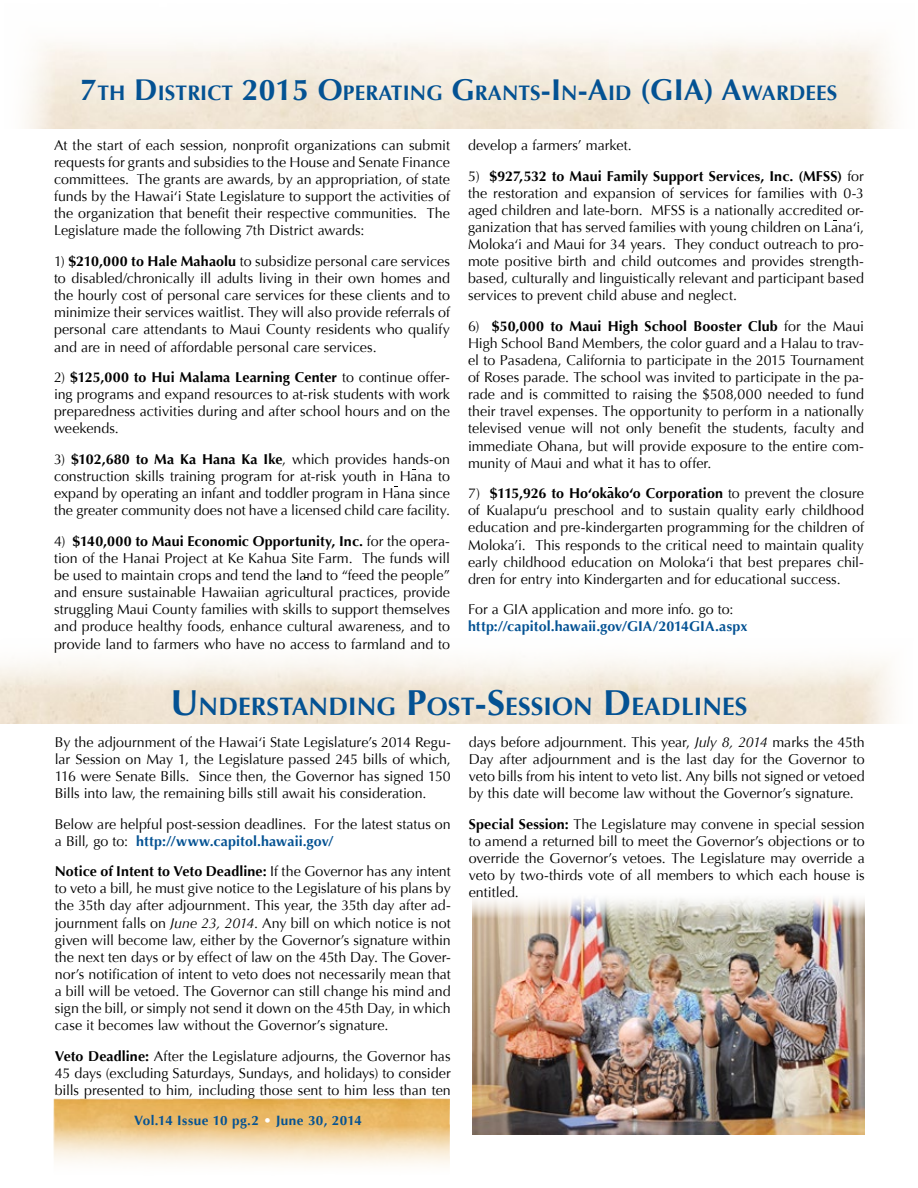
<style>
.page{position:relative;width:918px;height:1188px;background:#fff}
.page>*{position:absolute;margin:0;border:0;box-sizing:border-box;transform-origin:0 0}
.t1{font:700 25.2px "Optima";letter-spacing:.005em;color:#045293}
.t2{font:700 21px "Optima";letter-spacing:.005em;color:#045293}
.t3{font:14.25px/17.1px "Optima";color:#000;text-align:justify}
.t4{font:700 14.25px "Optima";letter-spacing:.005em;color:#045293}
.t5{font:700 13.5px "Optima";letter-spacing:.03em;color:#045293}
.s1{font-size:30px}
.s2{font-weight:700}
.s3{font-size:36px}
.s4{font-weight:700;color:#045293}
.s5{font-style:italic}
.s6{color:#fff}
</style>
<div class="page">
<img style="left:472px;top:898px;width:393px;height:236px">
<img style="left:54px;top:1099px;width:396px;height:67px">
<h2 class="t2" style="left:81px;top:81px;width:758px"><span class="s1">7</span>TH <span class="s1">D</span> ISTRICT <span class="s1">2015 O</span>PERATI NG <span class="s1">G</span> RANTS<span class="s1">-I</span>N<span class="s1">-A</span>I D <span class="s1">(GIA) A</span>WARDEES</h2>
<p class="t3" style="left:54px;top:137px;width:398px">At the start of each session, nonprofit organizations can submit requests for grants and subsidies to the House and Senate Finance committees. The grants are awards, by an appropriation, of state funds by the Hawai‘i State Legislature to support the activities of the organization that benefit their respective communities. The Legislature made the following 7th District awards:</p>
<p class="t3" style="left:54px;top:253px;width:398px">1) <span class="s2">$210,000 to Hale Mahaolu</span> to subsidize personal care services to disabled/chronically ill adults living in their own homes and the hourly cost of personal care services for these clients and to minimize their services waitlist. They will also provide referrals of personal care attendants to Maui County residents who qualify and are in need of affordable personal care services.</p>
<p class="t3" style="left:54px;top:369px;width:398px">2) <span class="s2">$125,000 to Hui Malama Learning Center</span> to continue offer&shy;ing programs and expand resources to at-risk students with work preparedness activities during and after school hours and on the weekends.</p>
<p class="t3" style="left:54px;top:451px;width:398px">3) <span class="s2">$102,680 to Ma Ka Hana Ka Ike</span>, which provides hands-on construction skills training program for at-risk youth in Hana to expand by operating an infant and toddler program in Hana since the greater community does not have a licensed child care facility.</p>
<p class="t3" style="left:54px;top:533px;width:398px">4) <span class="s2">$140,000 to Maui Economic Opportunity, Inc.</span> for the opera&shy;tion of the Hanai Project at Ke Kahua Site Farm. The funds will be used to maintain crops and tend the land to “feed the people” and ensure sustainable Hawaiian agricultural practices, provide struggling Maui County families with skills to support themselves and produce healthy foods, enhance cultural awareness, and to provide land to farmers who have no access to farmland and to</p>
<p class="t3" style="left:468px;top:137px;width:165px">develop a farmers’ market.</p>
<p class="t3" style="left:468px;top:167px;width:398px">5) <span class="s2">$927,532 to Maui Family Support Services, Inc. (MFSS)</span> for the restoration and expansion of services for families with 0-3 aged children and late-born. MFSS is a nationally accredited or&shy;ganization that has served families with young children on Lana‘i, Moloka‘i and Maui for 34 years. They conduct outreach to pro&shy;mote positive birth and child outcomes and provides strength&shy;based, culturally and linguistically relevant and participant based services to prevent child abuse and neglect.</p>
<p class="t3" style="left:468px;top:318px;width:398px">6) <span class="s2">$50,000 to Maui High School Booster Club</span> for the Maui High School Band Members, the color guard and a Halau to trav&shy;el to Pasadena, California to participate in the 2015 Tournament of Roses parade. The school was invited to participate in the pa&shy;rade and is committed to raising the $508,000 needed to fund their travel expenses. The opportunity to perform in a nationally televised venue will not only benefit the students, faculty and immediate Ohana, but will provide exposure to the entire com&shy;munity of Maui and what it has to offer.</p>
<p class="t3" style="left:468px;top:485px;width:398px">7) <span class="s2">$115,926 to Ho‘okako‘o Corporation</span> to prevent the closure of Kualapu‘u preschool and to sustain quality early childhood education and pre-kindergarten programming for the children of Moloka’i. This responds to the critical need to maintain quality early childhood education on Moloka‘i that best prepares chil&shy;dren for entry into Kindergarten and for educational success.</p>
<p class="t3" style="left:468px;top:601px;width:267px">For a GIA application and more info. go to:</p>
<p class="t4" style="left:468px;top:618px;width:281px">http://capitol.hawaii.gov/GIA/2014GIA.aspx</p>
<h1 class="t1" style="left:170px;top:691px;width:579px"><span class="s3">U</span> NDERSTANDI NG <span class="s3">P</span>OST<span class="s3">-S</span>ESSION <span class="s3">D</span>EADLI NES</h1>
<p class="t3" style="left:55px;top:733px;width:398px">By the adjournment of the Hawai‘i State Legislature’s 2014 Regu&shy;lar Session on May 1, the Legislature passed 245 bills of which, 116 were Senate Bills. Since then, the Governor has signed 150<br>Bills into law, the remaining bills still await his consideration.</p>
<p class="t3" style="left:55px;top:815px;width:397px">Below are helpful post-session deadlines. For the latest status on a Bill, go to: <span class="s4">http://www.capitol.hawaii.gov/</span></p>
<p class="t3" style="left:55px;top:863px;width:398px"><span class="s2">Notice of Intent to Veto Deadline:</span> If the Governor has any intent to veto a bill, he must give notice to the Legislature of his plans by the 35th day after adjournment. This year, the 35th day after ad&shy;journment falls on <span class="s5">June 23, 2014</span>. Any bill on which notice is not given will become law, either by the Governor’s signature within the next ten days or by effect of law on the 45th Day. The Gover&shy;nor’s notification of intent to veto does not necessarily mean that a bill will be vetoed. The Governor can still change his mind and sign the bill, or simply not send it down on the 45th Day, in which case it becomes law without the Governor’s signature.</p>
<p class="t3" style="left:55px;top:1048px;width:398px"><span class="s2">Veto Deadline:</span> After the Legislature adjourns, the Governor has 45 days (excluding Saturdays, Sundays, and holidays) to consider bills presented to him, including those sent to him less than ten</p>
<p class="t5" style="left:134px;top:1113px;width:229px">Vol.14 Issue 10 pg.2 <span class="s6">•</span> June 30, 2014</p>
<p class="t3" style="left:469px;top:733px;width:398px">days before adjournment. This year, <span class="s5">July 8, 2014</span> marks the 45th Day after adjournment and is the last day for the Governor to veto bills from his intent to veto list. Any bills not signed or vetoed by this date will become law without the Governor’s signature.</p>
<p class="t3" style="left:469px;top:815px;width:398px"><span class="s2">Special Session:</span> The Legislature may convene in special session to amend a returned bill to meet the Governor’s objections or to override the Governor’s vetoes. The Legislature may override a veto by two-thirds vote of all members to which each house is entitled.</p>
</div>
